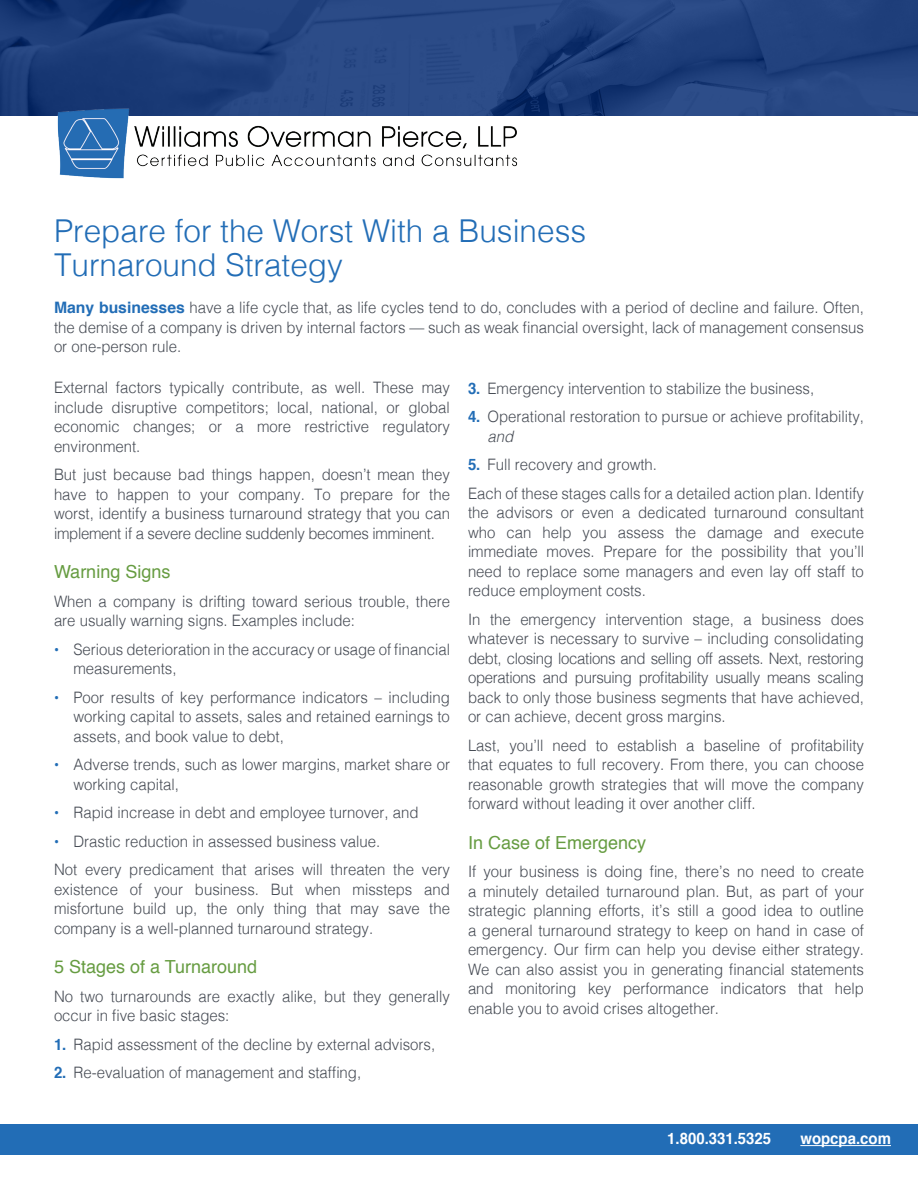
<style>
.page{position:relative;width:918px;height:1188px;background:#fff}
.page>*{position:absolute;margin:0;border:0;box-sizing:border-box;transform-origin:0 0}
.author_text{font:300 31.5px/34.5px "Helvetica";color:#226db6}
.Subheads{font:18px "Helvetica";color:#669c41}
.Body_Copy{font:300 15.75px/19.5px "Helvetica";color:#464b54;text-align:justify;scale:.95 1}
.Bulleted_Body_Copy{font:300 15.75px/19.5px "Helvetica";color:#464b54;scale:.95 1}
.Indents{font:700 15.75px "Helvetica";color:#fff;scale:.95 1}
.s1{font-weight:700;color:#226db6}
.s2{font-weight:700;font-size:15px;color:#226db6}
.s3{font-style:italic}
</style>
<div class="page">
<img style="left:0;top:0;width:918px;height:116px">
<img style="left:54px;top:102px;width:466px;height:77px">
<div style="left:0;top:1124px;width:918px;height:30px;background:#226db6"></div>
<hr style="left:800px;top:1145px;width:91px;height:1px;background:#fff">
<p class="author_text" style="left:54px;top:211px;width:534px">Prepare for the Worst With a Business<br>Turnaround Strategy</p>
<p class="Body_Copy" style="left:54px;top:297px;width:854px"><span class="s1">Many businesses</span> have a life cycle that, as life cycles tend to do, concludes with a period of decline and failure. Often, the demise of a company is driven by internal factors — such as weak financial oversight, lack of management consensus or one-person rule.</p>
<p class="Body_Copy" style="left:54px;top:377px;width:418px">External factors typically contribute, as well. These may include disruptive competitors; local, national, or global economic changes; or a more restrictive regulatory environment.</p>
<p class="Body_Copy" style="left:54px;top:464px;width:418px">But just because bad things happen, doesn’t mean they have to happen to your company. To prepare for the worst, identify a business turnaround strategy that you can implement if a severe decline suddenly becomes imminent.</p>
<p class="Subheads" style="left:54px;top:558px;width:118px">Warning Signs</p>
<p class="Body_Copy" style="left:54px;top:590px;width:418px">When a company is drifting toward serious trouble, there are usually warning signs. Examples include:</p>
<p class="Bulleted_Body_Copy" style="left:74px;top:638px;width:398px;text-indent:-20px"><span class="s2">•</span> Serious deterioration in the accuracy or usage of financial measurements,</p>
<p class="Bulleted_Body_Copy" style="left:74px;top:686px;width:398px;text-align:justify;text-indent:-20px"><span class="s2">•</span> Poor results of key performance indicators – including working capital to assets, sales and retained earnings to assets, and book value to debt,</p>
<p class="Bulleted_Body_Copy" style="left:74px;top:754px;width:398px;text-indent:-20px"><span class="s2">•</span> Adverse trends, such as lower margins, market share or working capital,</p>
<p class="Bulleted_Body_Copy" style="left:54px;top:802px;width:385px"><span class="s2">•</span> Rapid increase in debt and employee turnover, and</p>
<p class="Bulleted_Body_Copy" style="left:54px;top:830px;width:345px"><span class="s2">•</span> Drastic reduction in assessed business value.</p>
<p class="Body_Copy" style="left:54px;top:859px;width:418px">Not every predicament that arises will threaten the very existence of your business. But when missteps and misfortune build up, the only thing that may save the company is a well-planned turnaround strategy.</p>
<p class="Subheads" style="left:54px;top:953px;width:205px">5 Stages of a Turnaround</p>
<p class="Body_Copy" style="left:54px;top:985px;width:418px">No two turnarounds are exactly alike, but they generally occur in five basic stages:</p>
<p class="Bulleted_Body_Copy" style="left:54px;top:1033px;width:403px"><span class="s1">1.</span> Rapid assessment of the decline by external advisors,</p>
<p class="Bulleted_Body_Copy" style="left:54px;top:1062px;width:325px"><span class="s1">2.</span> Re-evaluation of management and staffing,</p>
<p class="Bulleted_Body_Copy" style="left:468px;top:377px;width:366px"><span class="s1">3.</span> Emergency intervention to stabilize the business,</p>
<p class="Bulleted_Body_Copy" style="left:488px;top:406px;width:398px;text-indent:-20px"><span class="s1">4.</span> Operational restoration to pursue or achieve profitability, <span class="s3">and</span></p>
<p class="Bulleted_Body_Copy" style="left:468px;top:454px;width:201px"><span class="s1">5.</span> Full recovery and growth.</p>
<p class="Body_Copy" style="left:468px;top:482px;width:418px">Each of these stages calls for a detailed action plan. Identify the advisors or even a dedicated turnaround consultant who can help you assess the damage and execute immediate moves. Prepare for the possibility that you’ll need to replace some managers and even lay off staff to reduce employment costs.</p>
<p class="Body_Copy" style="left:468px;top:608px;width:418px">In the emergency intervention stage, a business does whatever is necessary to survive – including consolidating debt, closing locations and selling off assets. Next, restoring operations and pursuing profitability usually means scaling back to only those business segments that have achieved, or can achieve, decent gross margins.</p>
<p class="Body_Copy" style="left:468px;top:734px;width:418px">Last, you’ll need to establish a baseline of profitability that equates to full recovery. From there, you can choose reasonable growth strategies that will move the company forward without leading it over another cliff.</p>
<p class="Subheads" style="left:468px;top:828px;width:180px">In Case of Emergency</p>
<p class="Body_Copy" style="left:468px;top:861px;width:418px">If your business is doing fine, there’s no need to create a minutely detailed turnaround plan. But, as part of your strategic planning efforts, it’s still a good idea to outline a general turnaround strategy to keep on hand in case of emergency. Our firm can help you devise either strategy.<br>We can also assist you in generating financial statements and monitoring key performance indicators that help enable you to avoid crises altogether.</p>
<p class="Indents" style="left:667px;top:1126px;width:111px">1.800.331.5325</p>
<p class="Indents" style="left:800px;top:1126px;width:97px">wopcpa.com</p>
</div>
